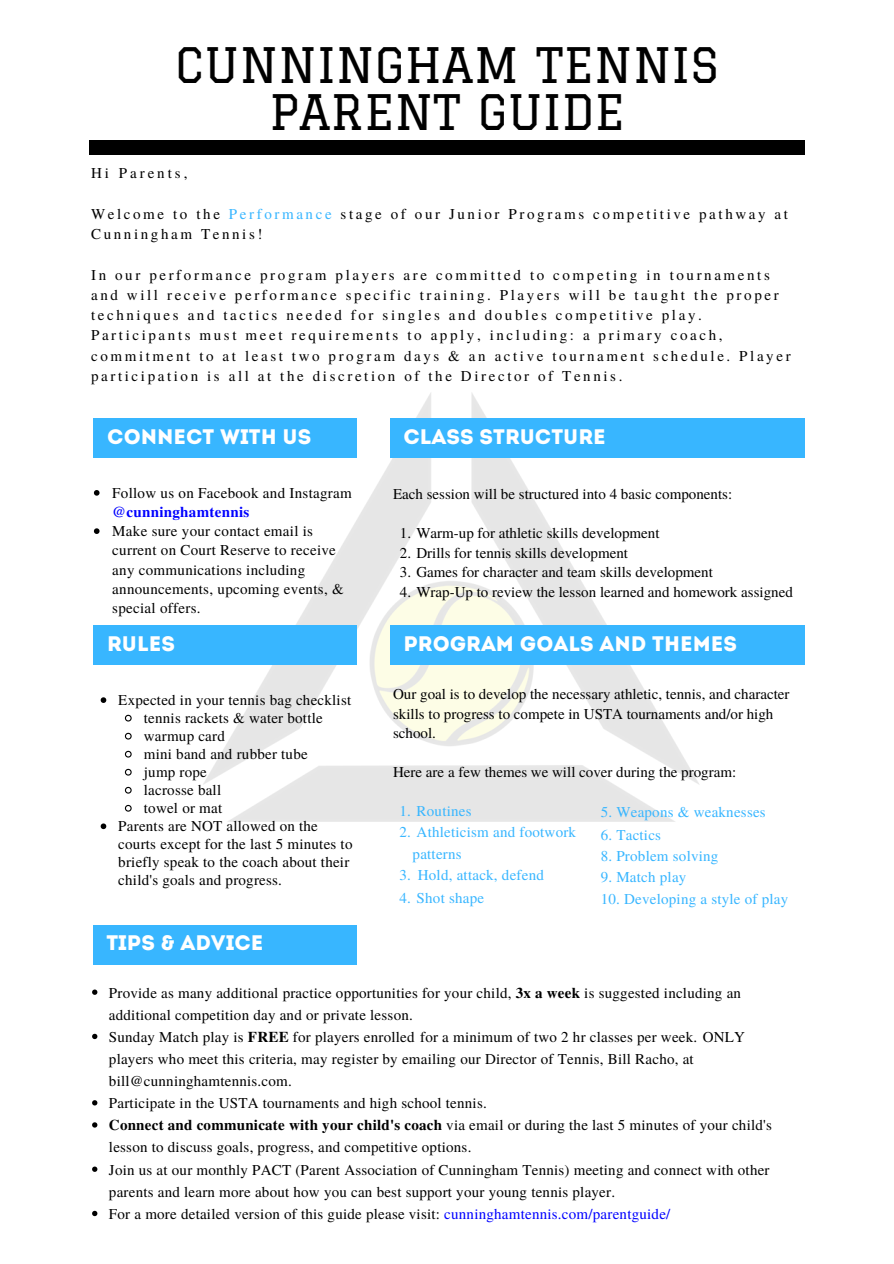
<style>
.page{position:relative;width:894px;height:1264px;background:#fff}
.page>*{position:absolute;margin:0;border:0;box-sizing:border-box;transform-origin:0 0}
.t1{font:47.85px "Graduate";color:#000}
.t2{font:21px "Intro";color:#fff}
.t3{font:15px/22px "Te X Gyre Termes";letter-spacing:.015em;color:#000}
.t4{font:15px/20.2px "Te X Gyre Termes";letter-spacing:.175em;color:#000}
.t5{font:15px/21.5px "Te X Gyre Termes";letter-spacing:.015em;color:#38b6ff}
.t6{font:15px "Te X Gyre Termes";letter-spacing:.195em;color:#000}
.s1{color:#38b6ff}
.s2{font-weight:700;color:#00f}
.s3{font-weight:700}
.s4{color:#00f}
</style>
<div class="page">
<img style="left:203px;top:393px;width:496px;height:572px">
<div style="left:93px;top:625px;width:263px;height:40px;background:#38b6ff"></div>
<svg style="left:101px;top:697px;width:5px;height:6px"></svg>
<svg style="left:124px;top:714px;width:8px;height:8px"></svg>
<svg style="left:124px;top:732px;width:8px;height:8px"></svg>
<svg style="left:124px;top:750px;width:8px;height:8px"></svg>
<svg style="left:124px;top:768px;width:8px;height:8px"></svg>
<svg style="left:124px;top:786px;width:8px;height:8px"></svg>
<svg style="left:124px;top:804px;width:8px;height:8px"></svg>
<svg style="left:101px;top:823px;width:5px;height:6px"></svg>
<div style="left:389px;top:418px;width:415px;height:40px;background:#38b6ff"></div>
<div style="left:389px;top:625px;width:415px;height:40px;background:#38b6ff"></div>
<div style="left:89px;top:140px;width:715px;height:14px;background:#000"></div>
<svg style="left:92px;top:989px;width:5px;height:5px"></svg>
<svg style="left:92px;top:1033px;width:5px;height:6px"></svg>
<svg style="left:92px;top:1100px;width:5px;height:5px"></svg>
<svg style="left:92px;top:1122px;width:5px;height:5px"></svg>
<svg style="left:92px;top:1166px;width:5px;height:5px"></svg>
<svg style="left:92px;top:1210px;width:5px;height:6px"></svg>
<div style="left:93px;top:418px;width:263px;height:40px;background:#38b6ff"></div>
<svg style="left:94px;top:490px;width:5px;height:5px"></svg>
<svg style="left:94px;top:528px;width:5px;height:6px"></svg>
<div style="left:93px;top:925px;width:263px;height:40px;background:#38b6ff"></div>
<p class="t1" style="left:175px;top:38px;width:545px">CUNNINGHAM TENNIS</p>
<p class="t1" style="left:269px;top:85px;width:357px">PARENT GUIDE</p>
<p class="t6" style="left:91px;top:162px;width:98px">Hi Parents,</p>
<p class="t4" style="left:91px;top:203px;width:698px">Welcome to the <span class="s1">Performance</span> stage of our Junior Programs competitive pathway at<br>Cunningham Tennis!</p>
<p class="t4" style="left:91px;top:263px;width:700px">In our performance program players are committed to competing in tournaments and will receive performance specific training. Players will be taught the proper techniques and tactics needed for singles and doubles competitive play.<br>Participants must meet requirements to apply, including: a primary coach, commitment to at least two program days &amp; an active tournament schedule. Player participation is all at the discretion of the Director of Tennis.</p>
<p class="t2" style="left:107px;top:428px;width:205px">CONNECT WITH US</p>
<p class="t3" style="left:112px;top:482px;width:241px;line-height:19.2px">Follow us on Facebook and Instagram <span class="s2">@cunninghamtennis</span></p>
<p class="t3" style="left:112px;top:521px;width:233px;line-height:19.2px">Make sure your contact email is current on Court Reserve to receive any communications including announcements, upcoming events, &amp; special offers.</p>
<p class="t2" style="left:107px;top:635px;width:69px">RULES</p>
<p class="t3" style="left:118px;top:688px;width:234px">Expected in your tennis bag checklist</p>
<p class="t3" style="left:144px;top:706px;width:180px">tennis rackets &amp; water bottle</p>
<p class="t3" style="left:144px;top:724px;width:83px">warmup card</p>
<p class="t3" style="left:144px;top:742px;width:165px">mini band and rubber tube</p>
<p class="t3" style="left:144px;top:760px;width:65px">jump rope</p>
<p class="t3" style="left:144px;top:778px;width:79px">lacrosse ball</p>
<p class="t3" style="left:144px;top:796px;width:80px">towel or mat</p>
<p class="t3" style="left:118px;top:816px;width:236px;line-height:18px">Parents are NOT allowed on the courts except for the last 5 minutes to briefly speak to the coach about their child's goals and progress.</p>
<p class="t2" style="left:106px;top:926px;width:50px">TIPS</p>
<p class="t2" style="left:106px;top:934px;width:159px">TIPS &amp; ADVICE</p>
<p class="t2" style="left:403px;top:428px;width:204px">CLASS STRUCTURE</p>
<p class="t3" style="left:393px;top:482px;width:340px">Each session will be structured into 4 basic components:</p>
<p class="t3" style="left:399px;top:521px;width:261px">1. Warm-up for athletic skills development</p>
<p class="t3" style="left:399px;top:541px;width:229px">2. Drills for tennis skills development</p>
<p class="t3" style="left:399px;top:560px;width:314px">3. Games for character and team skills development</p>
<p class="t3" style="left:399px;top:580px;width:394px">4. Wrap-Up to review the lesson learned and homework assigned</p>
<p class="t2" style="left:403px;top:635px;width:335px">PROGRAM GOALS AND THEMES</p>
<p class="t3" style="left:393px;top:683px;width:398px;line-height:19.5px">Our goal is to develop the necessary athletic, tennis, and character skills to progress to compete in USTA tournaments and/or high school.</p>
<p class="t3" style="left:393px;top:760px;width:344px">Here are a few themes we will cover during the program:</p>
<p class="t5" style="left:399px;top:799px;width:74px">1. Routines</p>
<p class="t5" style="left:412px;top:820px;width:165px;text-indent:-13px">2. Athleticism and footwork patterns</p>
<p class="t5" style="left:418px;top:863px;width:127px">Hold, attack, defend</p>
<p class="t5" style="left:399px;top:886px;width:86px">4. Shot shape</p>
<p class="t5" style="left:600px;top:800px;width:166px">5. Weapons &amp; weaknesses</p>
<p class="t5" style="left:600px;top:823px;width:62px">6. Tactics</p>
<p class="t5" style="left:600px;top:844px;width:119px">8. Problem solving</p>
<p class="t5" style="left:600px;top:865px;width:87px">9. Match play</p>
<p class="t5" style="left:600px;top:887px;width:189px">10. Developing a style of play</p>
<p class="t5" style="left:399px;top:863px;width:13px">3.</p>
<p class="t3" style="left:109px;top:980px;width:633px">Provide as many additional practice opportunities for your child, <span class="s3">3x a week</span> is suggested including an additional competition day and or private lesson.</p>
<p class="t3" style="left:109px;top:1024px;width:637px">Sunday Match play is <span class="s3">FREE</span> for players enrolled for a minimum of two 2 hr classes per week. ONLY players who meet this criteria, may register by emailing our Director of Tennis, Bill Racho, at bill@cunninghamtennis.com.</p>
<p class="t3" style="left:109px;top:1091px;width:379px">Participate in the USTA tournaments and high school tennis.</p>
<p class="t3" style="left:109px;top:1113px;width:664px"><span class="s3">Connect and communicate with your child's coach</span> via email or during the last 5 minutes of your child's lesson to discuss goals, progress, and competitive options.</p>
<p class="t3" style="left:109px;top:1157px;width:662px">Join us at our monthly PACT (Parent Association of Cunningham Tennis) meeting and connect with other parents and learn more about how you can best support your young tennis player.</p>
<p class="t3" style="left:109px;top:1201px;width:562px">For a more detailed version of this guide please visit: <span class="s4">cunninghamtennis.com/parentguide/</span></p>
</div>
